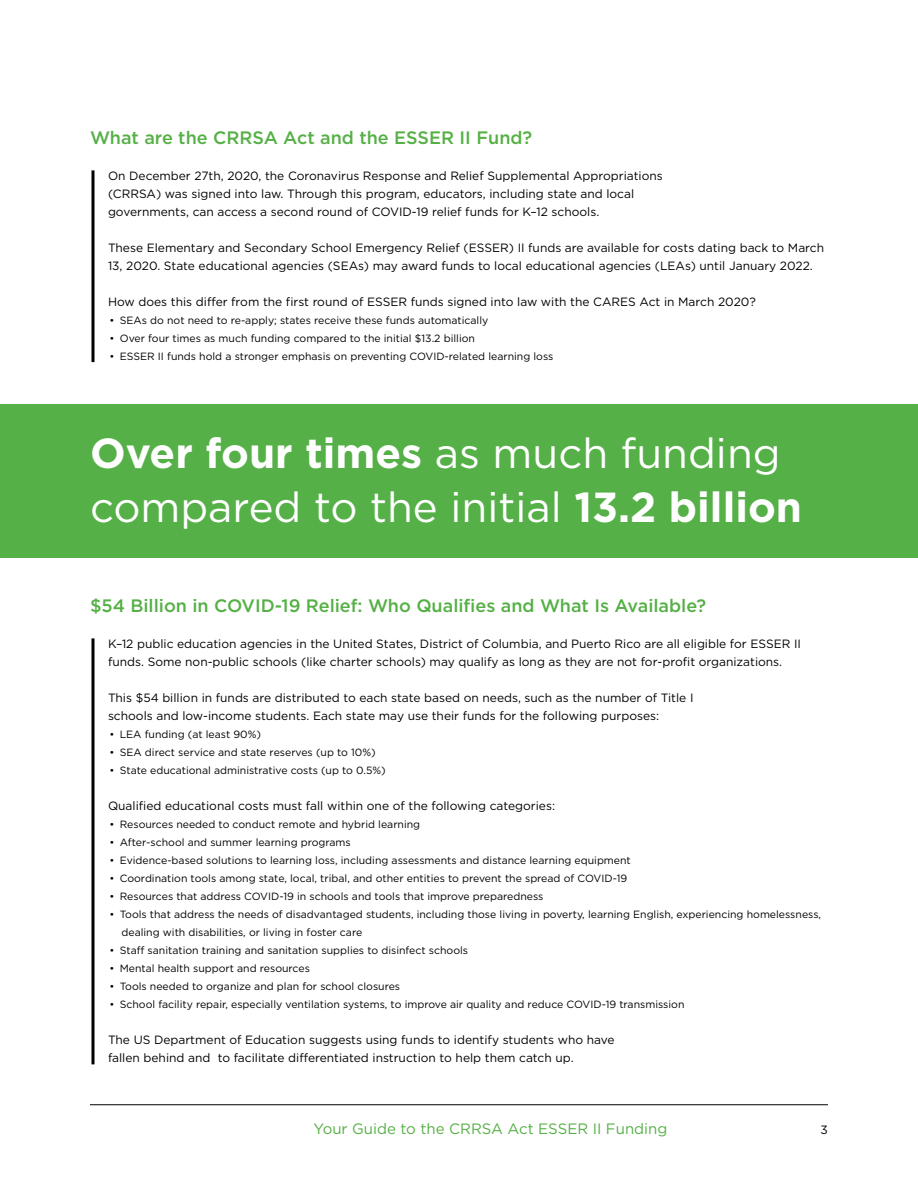
<style>
.page{position:relative;width:918px;height:1188px;background:#fff}
.page>*{position:absolute;margin:0;border:0;box-sizing:border-box;transform-origin:0 0}
.t1{font:42px/54px "Gotham";color:#fff}
.t2{font:500 18px "Gotham";color:#55b045}
.t3{font:15px "Gotham";color:#55b045}
.t4{font:12px/18px "Gotham";color:#000}
.t5{font:10.5px/18px "Gotham";color:#000}
.s1{font-weight:700}
</style>
<div class="page">
<hr style="left:90px;top:1104px;width:738px;height:1px;background:#000">
<hr style="left:92px;top:170px;width:3px;height:192px;background:#000">
<hr style="left:92px;top:638px;width:3px;height:426px;background:#000">
<div style="left:0;top:405px;width:918px;height:153px;background:#55b047"></div>
<h2 class="t2" style="left:90px;top:130px;width:444px">What are the CRRSA Act and the ESSER II Fund?</h2>
<p class="t4" style="left:108px;top:167px;width:556px">On December 27th, 2020, the Coronavirus Response and Relief Supplemental Appropriations (CRRSA) was signed into law. Through this program, educators, including state and local governments, can access a second round of COVID-19 relief funds for K–12 schools.</p>
<p class="t4" style="left:108px;top:239px;width:718px">These Elementary and Secondary School Emergency Relief (ESSER) II funds are available for costs dating back to March<br>13, 2020. State educational agencies (SEAs) may award funds to local educational agencies (LEAs) until January 2022.</p>
<p class="t4" style="left:108px;top:293px;width:649px">How does this differ from the first round of ESSER funds signed into law with the CARES Act in March 2020?</p>
<p class="t5" style="left:110px;top:312px;width:380px">• SEAs do not need to re-apply; states receive these funds automatically</p>
<p class="t5" style="left:110px;top:330px;width:367px">• Over four times as much funding compared to the initial $13.2 billion</p>
<p class="t5" style="left:110px;top:348px;width:445px">• ESSER II funds hold a stronger emphasis on preventing COVID-related learning loss</p>
<h1 class="t1" style="left:90px;top:428px;width:714px"><span class="s1">Over four times</span> as much funding compared to the initial <span class="s1">13.2 billion</span></h1>
<h2 class="t2" style="left:90px;top:598px;width:618px">$54 Billion in COVID-19 Relief: Who Qualifies and What Is Available?</h2>
<p class="t4" style="left:108px;top:635px;width:695px">K–12 public education agencies in the United States, District of Columbia, and Puerto Rico are all eligible for ESSER II funds. Some non-public schools (like charter schools) may qualify as long as they are not for-profit organizations.</p>
<p class="t4" style="left:108px;top:689px;width:587px">This $54 billion in funds are distributed to each state based on needs, such as the number of Title I schools and low-income students. Each state may use their funds for the following purposes:</p>
<p class="t5" style="left:110px;top:726px;width:153px">• LEA funding (at least 90%)</p>
<p class="t5" style="left:110px;top:744px;width:268px">• SEA direct service and state reserves (up to 10%)</p>
<p class="t5" style="left:110px;top:762px;width:278px">• State educational administrative costs (up to 0.5%)</p>
<p class="t4" style="left:108px;top:797px;width:449px">Qualified educational costs must fall within one of the following categories:</p>
<p class="t5" style="left:110px;top:816px;width:312px">• Resources needed to conduct remote and hybrid learning</p>
<p class="t5" style="left:110px;top:834px;width:243px">• After-school and summer learning programs</p>
<p class="t5" style="left:110px;top:852px;width:523px">• Evidence-based solutions to learning loss, including assessments and distance learning equipment</p>
<p class="t5" style="left:110px;top:870px;width:519px">• Coordination tools among state, local, tribal, and other entities to prevent the spread of COVID-19</p>
<p class="t5" style="left:110px;top:888px;width:435px">• Resources that address COVID-19 in schools and tools that improve preparedness</p>
<p class="t5" style="left:122px;top:906px;width:701px;text-indent:-12px">• Tools that address the needs of disadvantaged students, including those living in poverty, learning English, experiencing homelessness, dealing with disabilities, or living in foster care</p>
<p class="t5" style="left:110px;top:942px;width:360px">• Staff sanitation training and sanitation supplies to disinfect schools</p>
<p class="t5" style="left:110px;top:960px;width:202px">• Mental health support and resources</p>
<p class="t5" style="left:110px;top:978px;width:292px">• Tools needed to organize and plan for school closures</p>
<p class="t5" style="left:110px;top:996px;width:577px">• School facility repair, especially ventilation systems, to improve air quality and reduce COVID-19 transmission</p>
<p class="t4" style="left:108px;top:1031px;width:508px">The US Department of Education suggests using funds to identify students who have fallen behind and to facilitate differentiated instruction to help them catch up.</p>
<p class="t3" style="left:314px;top:1122px;width:355px">Your Guide to the CRRSA Act ESSER II Funding</p>
<p class="t4" style="left:821px;top:1121px;width:9px">3</p>
</div>
